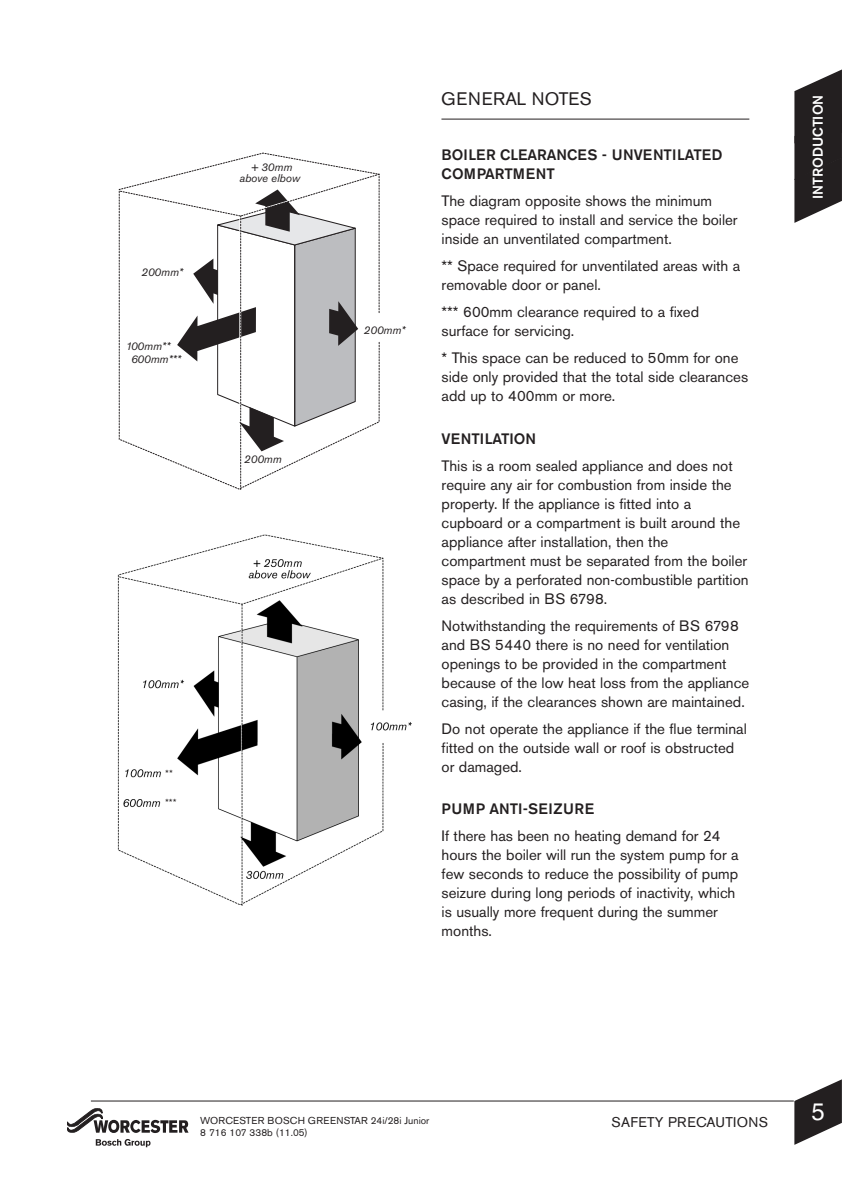
<style>
.page{position:relative;width:842px;height:1191px;background:#fff}
.page>*{position:absolute;margin:0;border:0;box-sizing:border-box;transform-origin:0 0}
.t1{font:24px "Helvetica";color:#fff}
.t2{font:18px "Akzidenz Grotesk BE";letter-spacing:.02em;color:#231f20}
.t3{font:15px/19px "Akzidenz Grotesk BE";color:#231f20}
.t4{font:500 15px/19px "Akzidenz Grotesk BE";color:#231f20}
.t5{font:500 15px "Akzidenz Grotesk BE";letter-spacing:.04em;color:#231f20}
.t6{font:14px "Akzidenz Grotesk BE";letter-spacing:.01em;color:#231f20}
.t7{font:500 14px "Akzidenz Grotesk BE";color:#fff}
.t8{font:italic 11.2px/11.2px "Akzidenz Grotesk BQ";color:#231f20;text-align:center}
.t9{font:10px "Akzidenz Grotesk BE";color:#231f20}
.t10{font:10px "Helvetica";color:#231f20}
</style>
<div class="page">
<hr style="left:91px;top:1100px;width:703px;height:1px;background:#231f20">
<svg style="left:67px;top:1108px;width:121px;height:25px"></svg>
<svg style="left:96px;top:1139px;width:55px;height:8px"></svg>
<svg style="left:794px;top:1079px;width:48px;height:65px"></svg>
<hr style="left:441px;top:119px;width:308px;height:1px;background:#231f20">
<svg style="left:794px;top:69px;width:48px;height:154px;background:#444142"></svg>
<svg style="left:119px;top:152px;width:261px;height:338px"></svg>
<img style="left:117px;top:534px;width:294px;height:371px">
<div style="left:122px;top:808px;width:76px;height:31px;background:#fff"></div>
<div style="left:122px;top:779px;width:92px;height:13px;background:#fff"></div>
<div style="left:83px;top:513px;width:73px;height:37px;background:#fff"></div>
<p class="t8" style="left:142px;top:266px;width:44px">200mm*</p>
<p class="t8" style="left:131px;top:339px;width:52px;line-height:13.4px;text-align:left;text-indent:-5px">100mm**<br>600mm***</p>
<p class="t8" style="left:239px;top:162px;width:63px">+ 30mm above elbow</p>
<p class="t8" style="left:244px;top:454px;width:39px">200mm</p>
<p class="t10" style="left:165px;top:770px;width:9px">**</p>
<p class="t10" style="left:165px;top:799px;width:13px">***</p>
<p class="t8" style="left:364px;top:324px;width:44px">200mm*</p>
<p class="t2" style="left:441px;top:93px;width:152px">GENERAL NOTES</p>
<p class="t7" style="left:813px;top:199px;width:106px;rotate:-90deg">INTRODUCTION</p>
<p class="t4" style="left:442px;top:146px;width:282px">BOILER CLEARANCES - UNVENTILATED<br>COMPARTMENT</p>
<p class="t3" style="left:442px;top:193px;width:297px">The diagram opposite shows the minimum space required to install and service the boiler inside an unventilated compartment.</p>
<p class="t3" style="left:442px;top:258px;width:300px">** Space required for unventilated areas with a removable door or panel.</p>
<p class="t3" style="left:442px;top:304px;width:259px">*** 600mm clearance required to a fixed surface for servicing.</p>
<p class="t3" style="left:442px;top:349px;width:308px">* This space can be reduced to 50mm for one side only provided that the total side clearances add up to 400mm or more.</p>
<p class="t4" style="left:442px;top:430px;width:96px">VENTILATION</p>
<p class="t3" style="left:442px;top:457px;width:308px">This is a room sealed appliance and does not require any air for combustion from inside the property. If the appliance is fitted into a cupboard or a compartment is built around the appliance after installation, then the compartment must be separated from the boiler space by a perforated non-combustible partition as described in BS 6798.</p>
<p class="t3" style="left:442px;top:617px;width:309px">Notwithstanding the requirements of BS 6798 and BS 5440 there is no need for ventilation openings to be provided in the compartment because of the low heat loss from the appliance casing, if the clearances shown are maintained.</p>
<p class="t3" style="left:442px;top:720px;width:307px">Do not operate the appliance if the flue terminal fitted on the outside wall or roof is obstructed or damaged.</p>
<p class="t5" style="left:442px;top:804px;width:154px">PUMP ANTI-SEIZURE</p>
<p class="t3" style="left:442px;top:828px;width:299px">If there has been no heating demand for 24 hours the boiler will run the system pump for a few seconds to reduce the possibility of pump seizure during long periods of inactivity, which is usually more frequent during the summer months.</p>
<p class="t9" style="left:200px;top:1117px;width:231px">WORCESTER BOSCH GREENSTAR 24i/28i Junior</p>
<p class="t6" style="left:612px;top:1117px;width:158px">SAFETY PRECAUTIONS</p>
<p class="t9" style="left:200px;top:1129px;width:109px">8 716 107 338b (11.05)</p>
<h1 class="t1" style="left:811px;top:1103px;width:15px">5</h1>
</div>
